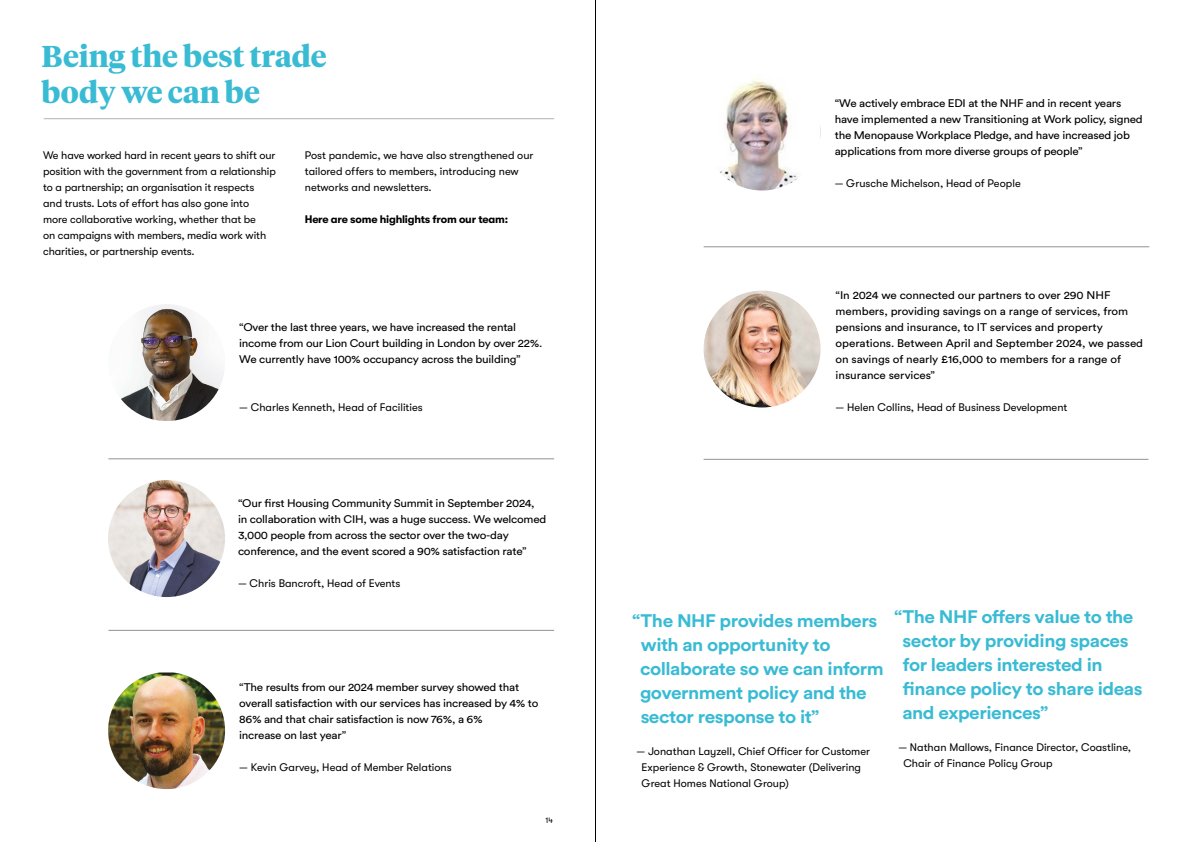
<style>
.page{position:relative;width:1191px;height:842px;background:#fff}
.page>*{position:absolute;margin:0;border:0;box-sizing:border-box;transform-origin:0 0}
.t1{font:700 30px/36px "Tiempos Headline";color:#39bbd4}
.t2{font:700 18px/24px "Circular Std";letter-spacing:-.025em;color:#39bbd4;scale:1.06 1}
.t3{font:11px/16px "Circular Std";letter-spacing:-.02em;color:#000;scale:1.06 1}
.t4{font:11px/16px "GT Walsheim";letter-spacing:-.005em;color:#000}
.t5{font:700 11px "GT Walsheim";letter-spacing:-.02em;color:#000}
.t6{font:8px "GT Walsheim";color:#000}
</style>
<div class="page">
<hr style="left:44px;top:118px;width:510px;height:1px;background:#b5b4b4">
<hr style="left:703px;top:459px;width:445px;height:1px;background:#92938d">
<hr style="left:108px;top:459px;width:446px;height:1px;background:#92938d">
<hr style="left:108px;top:630px;width:446px;height:1px;background:#92938d">
<img style="left:108px;top:480px;width:117px;height:117px;border-radius:58px">
<img style="left:108px;top:304px;width:117px;height:117px;border-radius:58px">
<img style="left:703px;top:74px;width:117px;height:117px;border-radius:58px">
<img style="left:703px;top:291px;width:117px;height:116px;border-radius:58px">
<img style="left:108px;top:672px;width:117px;height:117px">
<hr style="left:703px;top:247px;width:446px;height:1px;background:#92938d">
<hr style="left:595px;top:0;width:1px;height:842px;background:#000">
<h1 class="t1" style="left:42px;top:36px;width:287px">Being the best trade body we can be</h1>
<p class="t4" style="left:43px;top:147px;width:234px">We have worked hard in recent years to shift our position with the government from a relationship to a partnership; an organisation it respects and trusts. Lots of effort has also gone into more collaborative working, whether that be<br>on campaigns with members, media work with charities, or partnership events.</p>
<p class="t4" style="left:305px;top:147px;width:230px">Post pandemic, we have also strengthened our tailored offers to members, introducing new networks and newsletters.</p>
<p class="t5" style="left:305px;top:213px;width:205px">Here are some highlights from our team:</p>
<p class="t3" style="left:239px;top:319px;width:287px">“Over the last three years, we have increased the rental income from our Lion Court building in London by over 22%.<br>We currently have 100% occupancy across the building”</p>
<p class="t4" style="left:239px;top:399px;width:185px">— Charles Kenneth, Head of Facilities</p>
<p class="t3" style="left:238px;top:495px;width:292px">“Our first Housing Community Summit in September 2024, in collaboration with CIH, was a huge success. We welcomed 3,000 people from across the sector over the two-day conference, and the event scored a 90% satisfaction rate”</p>
<p class="t4" style="left:238px;top:575px;width:164px">— Chris Bancroft, Head of Events</p>
<p class="t3" style="left:239px;top:679px;width:284px">“The results from our 2024 member survey showed that overall satisfaction with our services has increased by 4% to 86% and that chair satisfaction is now 76%, a 6%<br>increase on last year”</p>
<p class="t4" style="left:239px;top:759px;width:214px">— Kevin Garvey, Head of Member Relations</p>
<p class="t6" style="left:545px;top:815px;width:9px">14</p>
<p class="t3" style="left:834px;top:95px;width:292px">“We actively embrace EDI at the NHF and in recent years have implemented a new Transitioning at Work policy, signed the Menopause Workplace Pledge, and have increased job applications from more diverse groups of people”</p>
<p class="t4" style="left:834px;top:175px;width:187px">— Grusche Michelson, Head of People</p>
<p class="t3" style="left:835px;top:287px;width:292px">“In 2024 we connected our partners to over 290 NHF members, providing savings on a range of services, from pensions and insurance, to IT services and property operations. Between April and September 2024, we passed on savings of nearly £16,000 to members for a range of insurance services”</p>
<p class="t4" style="left:835px;top:399px;width:233px">— Helen Collins, Head of Business Development</p>
<h2 class="t2" style="left:640px;top:608px;width:231px;text-indent:-8px">“The NHF provides members with an opportunity to collaborate so we can inform government policy and the sector response to it”</h2>
<p class="t4" style="left:641px;top:743px;width:230px;text-indent:-5px">— Jonathan Layzell, Chief Officer for Customer<br>Experience &amp; Growth, Stonewater (Delivering<br>Great Homes National Group)</p>
<h2 class="t2" style="left:902px;top:604px;width:228px;text-indent:-8px">“The NHF offers value to the sector by providing spaces for leaders interested in finance policy to share ideas and experiences”</h2>
<p class="t4" style="left:903px;top:739px;width:229px;text-indent:-5px">— Nathan Mallows, Finance Director, Coastline,<br>Chair of Finance Policy Group</p>
</div>
